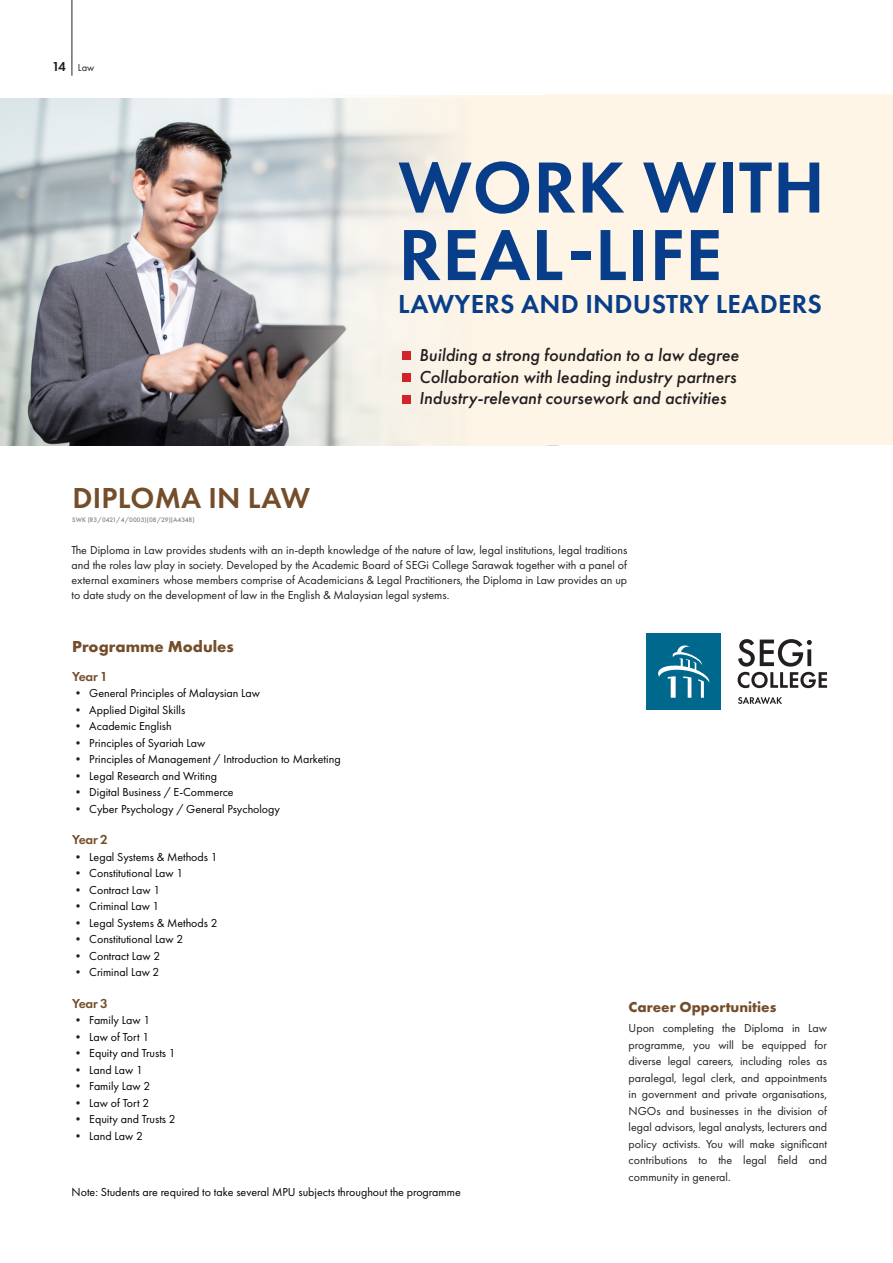
<style>
.page{position:relative;width:893px;height:1263px;background:#fff}
.page>*{position:absolute;margin:0;border:0;box-sizing:border-box;transform-origin:0 0}
.t1{font:600 75px/67.5px "Futura PT";letter-spacing:.01em;color:#083e89}
.t2{font:600 30px "Futura PT";letter-spacing:.01em;color:#744e2a}
.t3{font:600 27px "Futura PT";letter-spacing:.01em;color:#083e89}
.t4{font:italic 500 18px/21.6px "Futura PT";color:#231f20}
.t5{font:700 16.5px "Futura PT";color:#744e2a}
.t6{font:700 15px "Futura PT";color:#744e2a}
.t7{font:600 13.5px "Futura PT";letter-spacing:-.025em;color:#744e2a}
.t8{font:12px/16.5px "Futura PT";color:#231f20;text-align:justify}
.t9{font:12px "Futura PT";color:#000}
.t10{font:10.5px "Futura PT";color:#231f20}
.t11{font:500 6.75px "Futura PT";color:#808285}
.s1{font-weight:600;font-size:13.5px}
.s2{font-weight:700;color:#231f20}
</style>
<div class="page">
<hr style="left:72px;top:0;width:1px;height:76px;background:#231f20">
<img style="left:0;top:99px;width:181px;height:346px">
<div style="left:647px;top:633px;width:74px;height:77px;background:#00688c"></div>
<svg style="left:658px;top:645px;width:51px;height:53px"></svg>
<svg style="left:738px;top:639px;width:89px;height:49px"></svg>
<svg style="left:738px;top:697px;width:44px;height:7px"></svg>
<svg style="left:181px;top:95px;width:365px;height:350px"></svg>
<div style="left:546px;top:94px;width:347px;height:351px;background:#fef5e7"></div>
<div style="left:402px;top:352px;width:9px;height:8px;background:#d1232a"></div>
<div style="left:402px;top:373px;width:9px;height:9px;background:#d1232a"></div>
<div style="left:402px;top:395px;width:9px;height:8px;background:#d1232a"></div>
<p class="t10" style="left:52px;top:61px;width:44px"><span class="s1">14</span> Law</p>
<p class="t2" style="left:72px;top:479px;width:239px">DIPLOMA IN LAW</p>
<p class="t11" style="left:72px;top:516px;width:124px">SWK (R3/0421/4/0003)(08/29)(A4348)</p>
<p class="t1" style="left:398px;top:153px;width:428px">WORK WITH<br>REAL-LIFE</p>
<p class="t3" style="left:398px;top:287px;width:425px">LAWYERS AND INDUSTRY LEADERS</p>
<p class="t4" style="left:419px;top:344px;width:321px">Building a strong foundation to a law degree</p>
<p class="t4" style="left:419px;top:366px;width:319px">Collaboration with leading industry partners<br>Industry-relevant coursework and activities</p>
<p class="t8" style="left:72px;top:543px;width:557px;line-height:15px">The Diploma in Law provides students with an in-depth knowledge of the nature of law, legal institutions, legal traditions and the roles law play in society. Developed by the Academic Board of SEGi College Sarawak together with a panel of external examiners whose members comprise of Academicians &amp; Legal Practitioners, the Diploma in Law provides an up to date study on the development of law in the English &amp; Malaysian legal systems.</p>
<p class="t5" style="left:72px;top:636px;width:163px">Programme Modules</p>
<p class="t7" style="left:72px;top:668px;width:37px">Year 1</p>
<p class="t9" style="left:72px;top:686px;width:189px"><span class="s2">•</span> General Principles of Malaysian Law</p>
<p class="t9" style="left:72px;top:702px;width:115px"><span class="s2">•</span> Applied Digital Skills</p>
<p class="t9" style="left:72px;top:719px;width:101px"><span class="s2">•</span> Academic English</p>
<p class="t9" style="left:72px;top:735px;width:135px"><span class="s2">•</span> Principles of Syariah Law</p>
<p class="t9" style="left:72px;top:752px;width:270px"><span class="s2">•</span> Principles of Management / Introduction to Marketing</p>
<p class="t9" style="left:72px;top:768px;width:146px"><span class="s2">•</span> Legal Research and Writing</p>
<p class="t9" style="left:72px;top:785px;width:163px"><span class="s2">•</span> Digital Business / E-Commerce</p>
<p class="t9" style="left:72px;top:801px;width:209px"><span class="s2">•</span> Cyber Psychology / General Psychology</p>
<p class="t7" style="left:72px;top:831px;width:37px">Year 2</p>
<p class="t9" style="left:72px;top:849px;width:147px"><span class="s2">•</span> Legal Systems &amp; Methods 1</p>
<p class="t9" style="left:72px;top:866px;width:113px"><span class="s2">•</span> Constitutional Law 1</p>
<p class="t9" style="left:72px;top:882px;width:89px"><span class="s2">•</span> Contract Law 1</p>
<p class="t9" style="left:72px;top:899px;width:89px"><span class="s2">•</span> Criminal Law 1</p>
<p class="t9" style="left:72px;top:915px;width:147px"><span class="s2">•</span> Legal Systems &amp; Methods 2</p>
<p class="t9" style="left:72px;top:932px;width:113px"><span class="s2">•</span> Constitutional Law 2</p>
<p class="t9" style="left:72px;top:948px;width:89px"><span class="s2">•</span> Contract Law 2</p>
<p class="t9" style="left:72px;top:965px;width:89px"><span class="s2">•</span> Criminal Law 2</p>
<p class="t7" style="left:72px;top:995px;width:37px">Year 3</p>
<p class="t9" style="left:72px;top:1013px;width:79px"><span class="s2">•</span> Family Law 1</p>
<p class="t9" style="left:72px;top:1029px;width:78px"><span class="s2">•</span> Law of Tort 1</p>
<p class="t9" style="left:72px;top:1046px;width:105px"><span class="s2">•</span> Equity and Trusts 1</p>
<p class="t9" style="left:72px;top:1062px;width:72px"><span class="s2">•</span> Land Law 1</p>
<p class="t9" style="left:72px;top:1079px;width:79px"><span class="s2">•</span> Family Law 2</p>
<p class="t9" style="left:72px;top:1095px;width:78px"><span class="s2">•</span> Law of Tort 2</p>
<p class="t9" style="left:72px;top:1112px;width:105px"><span class="s2">•</span> Equity and Trusts 2</p>
<p class="t9" style="left:72px;top:1128px;width:72px"><span class="s2">•</span> Land Law 2</p>
<p class="t9" style="left:72px;top:1185px;width:391px">Note: Students are required to take several MPU subjects throughout the programme</p>
<p class="t6" style="left:629px;top:997px;width:149px">Career Opportunities</p>
<p class="t8" style="left:629px;top:1020px;width:200px">Upon completing the Diploma in Law programme, you will be equipped for diverse legal careers, including roles as paralegal, legal clerk, and appointments in government and private organisations, NGOs and businesses in the division of legal advisors, legal analysts, lecturers and policy activists. You will make significant contributions to the legal field and community in general.</p>
</div>
